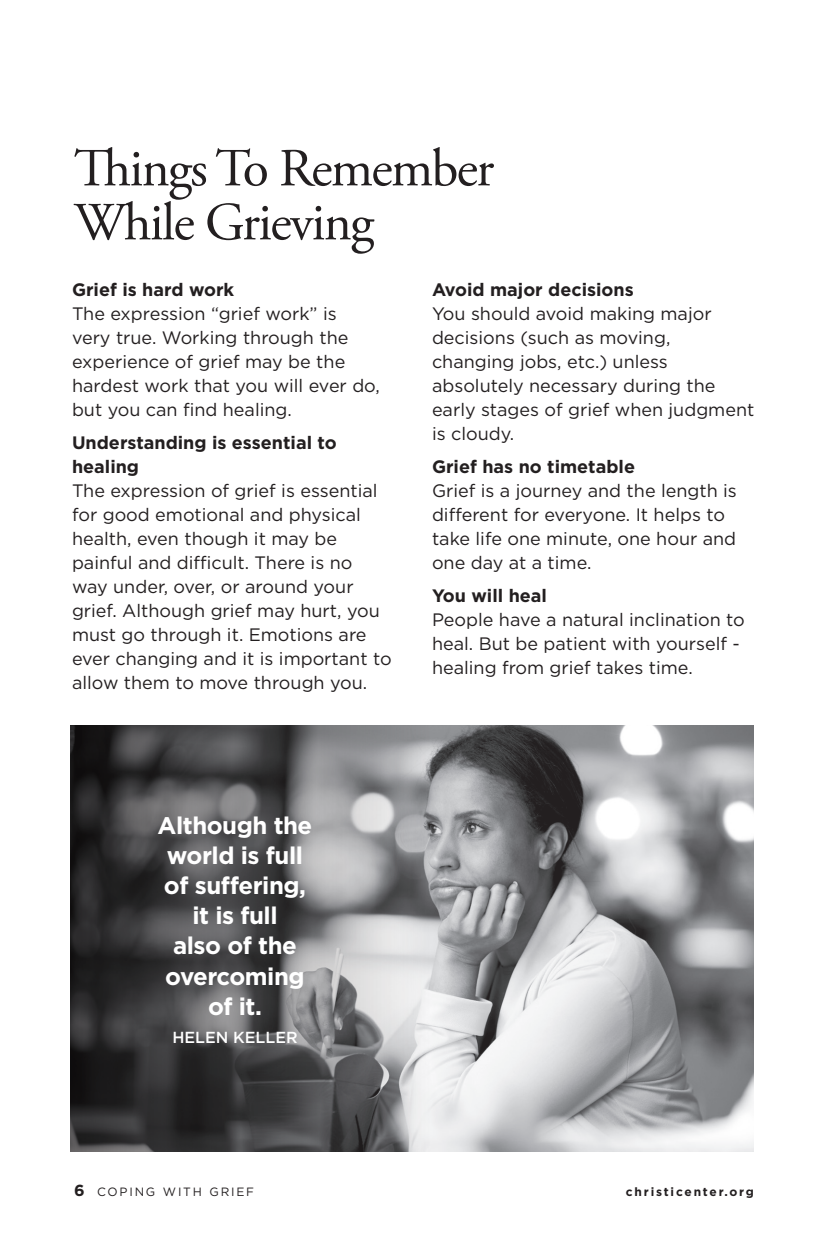
<style>
.page{position:relative;width:828px;height:1260px;background:#fff}
.page>*{position:absolute;margin:0;border:0;box-sizing:border-box;transform-origin:0 0}
.t1{font:53.6px "Adobe Garamond Pro";letter-spacing:-.03em;color:#231f20}
.t2{font:700 24px/30.2px "Gotham";letter-spacing:-.02em;color:#fff;text-align:center}
.t3{font:18px/24px "Gotham";color:#231f20}
.t4{font:700 18px/24px "Gotham";color:#231f20}
.t5{font:500 16px "Gotham";color:#fff}
.t6{font:700 12px "Gotham";letter-spacing:.15em;color:#231f20}
.t7{font:12px "Gotham";letter-spacing:.15em;color:#231f20}
.s1{font-weight:700;font-size:16px}
</style>
<div class="page">
<img style="left:430px;top:725px;width:324px;height:427px">
<svg style="left:70px;top:725px;width:360px;height:427px;background:#606061"></svg>
<p class="t1" style="left:74px;top:136px;width:422px">Things To Remember</p>
<p class="t1" style="left:74px;top:190px;width:302px">While Grieving</p>
<p class="t4" style="left:72px;top:277px;width:164px">Grief is hard work</p>
<p class="t3" style="left:72px;top:301px;width:309px">The expression “grief work” is<br>very true. Working through the experience of grief may be the hardest work that you will ever do, but you can find healing.</p>
<p class="t4" style="left:72px;top:430px;width:266px">Understanding is essential to healing</p>
<p class="t3" style="left:72px;top:478px;width:321px">The expression of grief is essential for good emotional and physical health, even though it may be painful and difficult. There is no way under, over, or around your grief. Although grief may hurt, you must go through it. Emotions are ever changing and it is important to allow them to move through you.</p>
<p class="t4" style="left:432px;top:277px;width:203px">Avoid major decisions</p>
<p class="t3" style="left:432px;top:301px;width:324px">You should avoid making major decisions (such as moving, changing jobs, etc.) unless absolutely necessary during the early stages of grief when judgment is cloudy.</p>
<p class="t4" style="left:432px;top:454px;width:205px">Grief has no timetable</p>
<p class="t3" style="left:432px;top:478px;width:306px">Grief is a journey and the length is different for everyone. It helps to take life one minute, one hour and one day at a time.</p>
<p class="t4" style="left:432px;top:583px;width:117px">You will heal</p>
<p class="t3" style="left:432px;top:607px;width:314px">People have a natural inclination to heal. But be patient with yourself - healing from grief takes time.</p>
<p class="t2" style="left:158px;top:810px;width:156px">Although the world is full of suffering, it is full<br>also of the overcoming of it.</p>
<p class="t5" style="left:172px;top:1027px;width:127px">HELEN KELLER</p>
<p class="t7" style="left:74px;top:1184px;width:182px"><span class="s1">6</span> COPING WITH GRIEF</p>
<p class="t6" style="left:626px;top:1183px;width:130px">christicenter.org</p>
</div>
